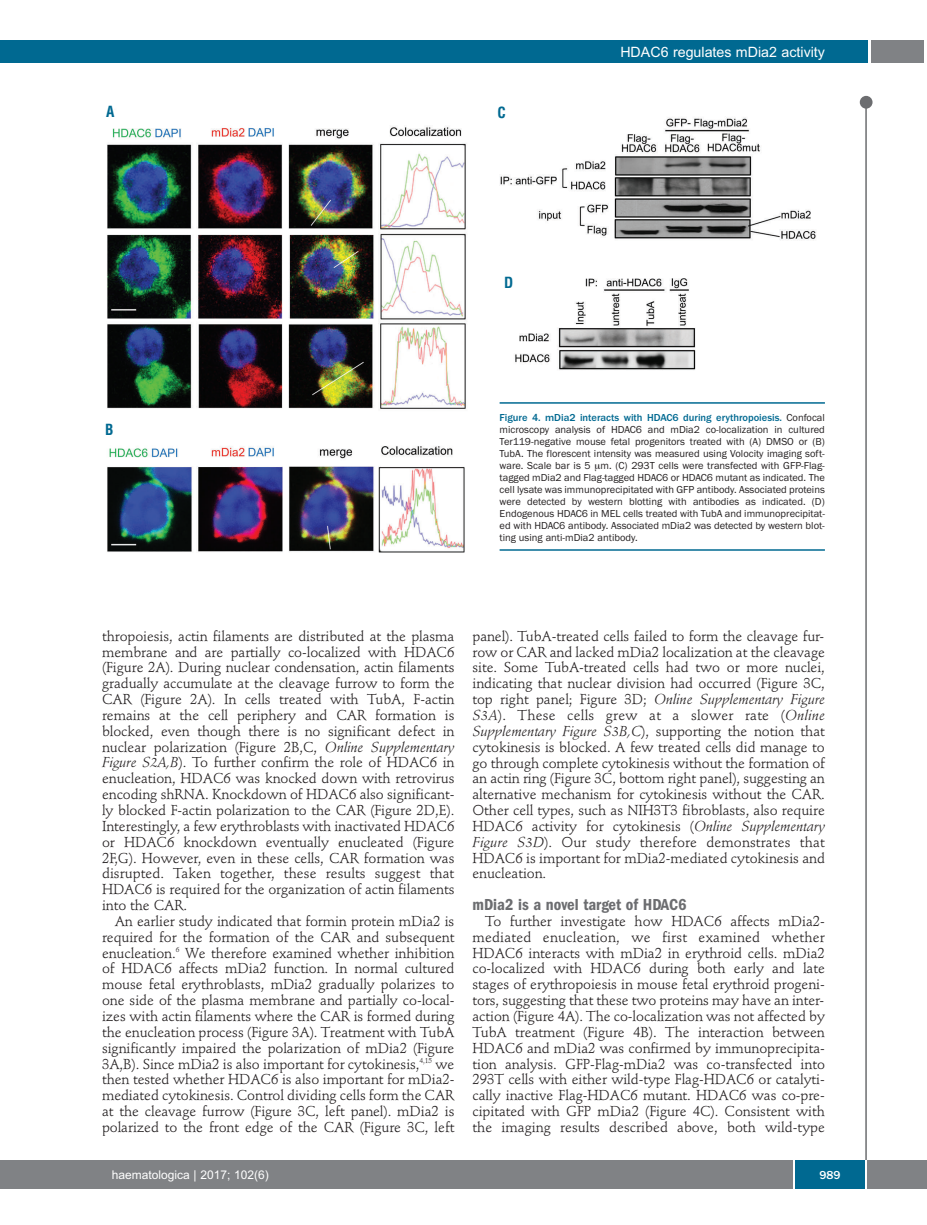
<style>
.page{position:relative;width:927px;height:1225px;background:#fff}
.page>*{position:absolute;margin:0;border:0;box-sizing:border-box;transform-origin:0 0}
.t1{font:600 condensed 16.5px "Franklin Gothic";color:#6c6d70}
.t2{font:700 condensed 15px "Helvetica";color:#006991}
.t3{font:14.25px/15.9px "Stempel Schneidler";letter-spacing:-.005em;color:#231f20;text-align:justify}
.t4{font:14.25px "Arial";color:#fff}
.t5{font:12px "Arial";color:#fff}
.t6{font:500 12px "Franklin Gothic";color:#fff}
.t7{font:10.5px/12px "Franklin Gothic";color:#231f20;text-align:justify}
.s1{font-weight:500;color:#006991}
.s2{font-style:italic}
</style>
<div class="page">
<div style="left:860px;top:96px;width:12px;height:13px;background:#6c6d70;border-radius:50%"></div>
<hr style="left:865px;top:98px;width:2px;height:1062px;background:#6c6d70">
<div style="left:871px;top:40px;width:52px;height:22px;background:#808285"></div>
<div style="left:18px;top:40px;width:849px;height:22px;background:#006991"></div>
<div style="left:17px;top:1160px;width:910px;height:28px;background:#808285"></div>
<div style="left:795px;top:1160px;width:70px;height:28px;background:#006991"></div>
<hr style="left:793px;top:1160px;width:2px;height:28px;background:#fff">
<hr style="left:865px;top:1160px;width:2px;height:28px;background:#fff">
<div style="left:0;top:40px;width:19px;height:22px;background:#006991"></div>
<div style="left:0;top:1160px;width:18px;height:28px;background:#808285"></div>
<img style="left:107px;top:117px;width:709px;height:436px">
<hr style="left:500px;top:402px;width:325px;height:2px;background:#006991">
<hr style="left:500px;top:549px;width:325px;height:2px;background:#006991">
<svg style="left:595px;top:464px;width:5px;height:7px"></svg>
<p class="t2" style="left:106px;top:103px;width:10px">A</p>
<p class="t2" style="left:497px;top:104px;width:10px">C</p>
<p class="t2" style="left:504px;top:274px;width:11px">D</p>
<p class="t4" style="left:620px;top:44px;width:206px">HDAC6 regulates mDia2 activity</p>
<p class="t2" style="left:105px;top:421px;width:10px">B</p>
<p class="t7" style="left:500px;top:411px;width:327px"><span class="s1">Figure 4. mDia2 interacts with HDAC6 during erythropoiesis.</span> Confocal microscopy analysis of HDAC6 and mDia2 co-localization in cultured Ter119-negative mouse fetal progenitors treated with (A) DMSO or (B)<br>TubA. The florescent intensity was measured using Volocity imaging soft&shy;ware. Scale bar is 5 m. (C) 293T cells were transfected with GFP-Flag&shy;tagged mDia2 and Flag-tagged HDAC6 or HDAC6 mutant as indicated. The cell lysate was immunoprecipitated with GFP antibody. Associated proteins were detected by western blotting with antibodies as indicated. (D)<br>Endogenous HDAC6 in MEL cells treated with TubA and immunoprecipitat&shy;ed with HDAC6 antibody. Associated mDia2 was detected by western blot&shy;ting using anti-mDia2 antibody.</p>
<p class="t3" style="left:102px;top:629px;width:354px">thropoiesis, actin filaments are distributed at the plasma membrane and are partially co-localized with HDAC6 (Figure 2A). During nuclear condensation, actin filaments gradually accumulate at the cleavage furrow to form the CAR (Figure 2A). In cells treated with TubA, F-actin remains at the cell periphery and CAR formation is blocked, even though there is no significant defect in nuclear polarization (Figure 2B,C, <span class="s2">Online Supplementary Figure S2A,B</span>). To further confirm the role of HDAC6 in enucleation, HDAC6 was knocked down with retrovirus encoding shRNA. Knockdown of HDAC6 also significant&shy;ly blocked F-actin polarization to the CAR (Figure 2D,E).<br>Interestingly, a few erythroblasts with inactivated HDAC6 or HDAC6 knockdown eventually enucleated (Figure 2F,G). However, even in these cells, CAR formation was disrupted. Taken together, these results suggest that HDAC6 is required for the organization of actin filaments into the CAR.</p>
<p class="t3" style="left:102px;top:914px;width:354px;text-indent:13px">An earlier study indicated that formin protein mDia2 is required for the formation of the CAR and subsequent enucleation.<sup>6</sup> We therefore examined whether inhibition of HDAC6 affects mDia2 function. In normal cultured mouse fetal erythroblasts, mDia2 gradually polarizes to one side of the plasma membrane and partially co-local&shy;izes with actin filaments where the CAR is formed during the enucleation process (Figure 3A). Treatment with TubA significantly impaired the polarization of mDia2 (Figure 3A,B). Since mDia2 is also important for cytokinesis,<sup>4,15</sup> we then tested whether HDAC6 is also important for mDia2- mediated cytokinesis. Control dividing cells form the CAR at the cleavage furrow (Figure 3C, left panel). mDia2 is polarized to the front edge of the CAR (Figure 3C, left</p>
<p class="t3" style="left:472px;top:629px;width:354px">panel). TubA-treated cells failed to form the cleavage fur&shy;row or CAR and lacked mDia2 localization at the cleavage site. Some TubA-treated cells had two or more nuclei, indicating that nuclear division had occurred (Figure 3C, top right panel; Figure 3D; <span class="s2">Online Supplementary Figure S3A</span>). These cells grew at a slower rate (<span class="s2">Online Supplementary Figure S3B,C</span>), supporting the notion that cytokinesis is blocked. A few treated cells did manage to go through complete cytokinesis without the formation of an actin ring (Figure 3C, bottom right panel), suggesting an alternative mechanism for cytokinesis without the CAR.<br>Other cell types, such as NIH3T3 fibroblasts, also require HDAC6 activity for cytokinesis (<span class="s2">Online Supplementary Figure S3D</span>). Our study therefore demonstrates that HDAC6 is important for mDia2-mediated cytokinesis and enucleation.</p>
<p class="t1" style="left:472px;top:899px;width:215px">mDia2 is a novel target of HDAC6</p>
<p class="t3" style="left:472px;top:914px;width:354px;text-indent:13px">To further investigate how HDAC6 affects mDia2- mediated enucleation, we first examined whether HDAC6 interacts with mDia2 in erythroid cells. mDia2 co-localized with HDAC6 during both early and late stages of erythropoiesis in mouse fetal erythroid progeni&shy;tors, suggesting that these two proteins may have an inter&shy;action (Figure 4A). The co-localization was not affected by TubA treatment (Figure 4B). The interaction between HDAC6 and mDia2 was confirmed by immunoprecipita&shy;tion analysis. GFP-Flag-mDia2 was co-transfected into 293T cells with either wild-type Flag-HDAC6 or catalyti&shy;cally inactive Flag-HDAC6 mutant. HDAC6 was co-pre&shy;cipitated with GFP mDia2 (Figure 4C). Consistent with the imaging results described above, both wild-type</p>
<p class="t5" style="left:112px;top:1167px;width:158px">haematologica | 2017; 102(6)</p>
<p class="t6" style="left:819px;top:1167px;width:23px">989</p>
</div>
